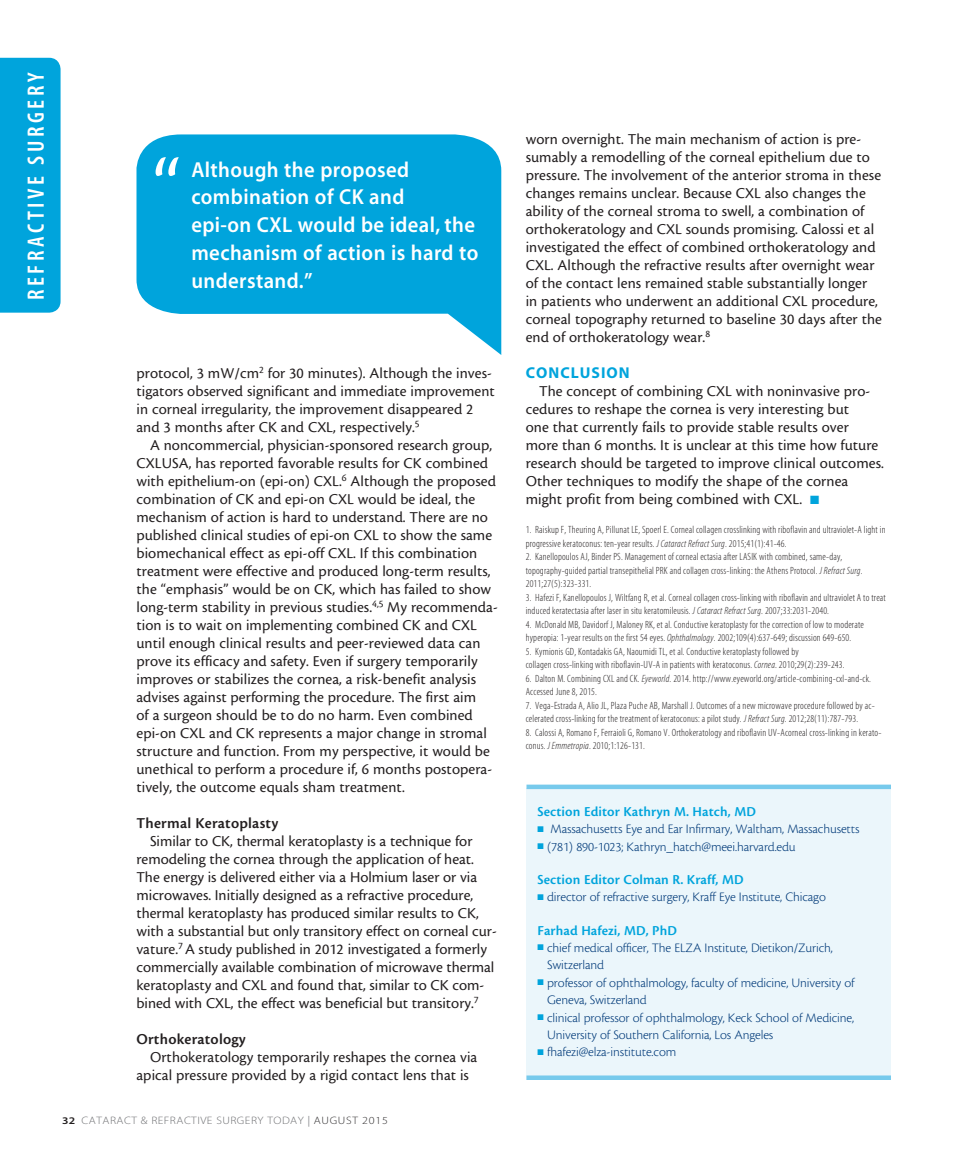
<style>
.page{position:relative;width:972px;height:1161px;background:#fff}
.page>*{position:absolute;margin:0;border:0;box-sizing:border-box;transform-origin:0 0}
.body{font:88.95px "Cronos MM 408 59";color:#fff}
.t1{font:23.7px "Myriad MM 565 300";letter-spacing:.15em;color:#fff}
.pullquote{font:21.75px/27.8px "Myriad MM 565 600";letter-spacing:.02em;color:#fff;scale:.95 1}
.body-2{font:15.75px/18px "Cronos MM 408 10";letter-spacing:.005em;color:#231f20}
.Subhead_2{font:15.75px "Cronos MM 574 10";letter-spacing:.015em;color:#231f20}
.subhead{font:15.75px "Myriad MM 700 600";letter-spacing:.065em;color:#00a4dc}
.bio_name{font:14.25px "Cronos MM 574 9";letter-spacing:.005em;color:#00a4dc}
.bio_info{font:13.5px/17.4px "Cronos MM 250 9";letter-spacing:-.01em;color:#013a79}
.t2{font:10.8px "Myriad MM 215 600";letter-spacing:.04em;color:#6c6d70;scale:1.11 1}
.footnote{font:10.5px/13.5px "Myriad MM 215 300";letter-spacing:.015em;color:#231f20}
.s1{font-family:"Myriad MM 565 600";font-size:10.2px;color:#231f20}
.s2{font-family:"Myriad MM 400 600";color:#939598}
.s3{color:#312f30}
.s4{color:#00a4dc}
.s5{font-family:"Myriad MM It 215 300"}
</style>
<div class="page">
<div style="left:0;top:58px;width:61px;height:255px;background:#00a4dc"></div>
<div style="left:526px;top:789px;width:365px;height:287px;background:#ebf6fb"></div>
<hr style="left:526px;top:785px;width:365px;height:4px;background:#77caec">
<hr style="left:526px;top:1076px;width:365px;height:4px;background:#77caec">
<svg style="left:136px;top:134px;width:365px;height:221px;fill:#00a4dc"></svg>
<h2 class="t1" style="left:25px;top:300px;width:229px;rotate:-90deg">REFRACTIVE SURGERY</h2>
<p class="body" style="left:153px;top:144px;width:30px">“</p>
<p class="pullquote" style="left:191px;top:157px;width:231px">Although the proposed combination of CK and</p>
<p class="pullquote" style="left:191px;top:212px;width:304px">epi-on CXL would be ideal, the mechanism of action is hard to understand.”</p>
<p class="body-2" style="left:136px;top:364px;width:360px">protocol, 3 mW/cm<sup>2</sup> for 30 minutes). Although the inves&shy;tigators observed significant and immediate improvement in corneal irregularity, the improvement disappeared 2 and 3 months after CK and CXL, respectively.<sup>5</sup></p>
<p class="body-2" style="left:136px;top:436px;width:363px;text-indent:14px">A noncommercial, physician-sponsored research group, CXLUSA, has reported favorable results for CK combined with epithelium-on (epi-on) CXL.<sup>6</sup> Although the proposed combination of CK and epi-on CXL would be ideal, the mechanism of action is hard to understand. There are no published clinical studies of epi-on CXL to show the same biomechanical effect as epi-off CXL. If this combination treatment were effective and produced long-term results, the “emphasis” would be on CK, which has failed to show long-term stability in previous studies.<sup>4,5</sup> My recommenda&shy;tion is to wait on implementing combined CK and CXL until enough clinical results and peer-reviewed data can prove its efficacy and safety. Even if surgery temporarily improves or stabilizes the cornea, a risk-benefit analysis advises against performing the procedure. The first aim<br>of a surgeon should be to do no harm. Even combined epi-on CXL and CK represents a major change in stromal structure and function. From my perspective, it would be unethical to perform a procedure if, 6 months postopera&shy;tively, the outcome equals sham treatment.</p>
<p class="Subhead_2" style="left:136px;top:815px;width:143px">Thermal Keratoplasty</p>
<p class="body-2" style="left:136px;top:832px;width:362px;text-indent:14px">Similar to CK, thermal keratoplasty is a technique for remodeling the cornea through the application of heat.<br>The energy is delivered either via a Holmium laser or via microwaves. Initially designed as a refractive procedure, thermal keratoplasty has produced similar results to CK, with a substantial but only transitory effect on corneal cur&shy;vature.<sup>7</sup> A study published in 2012 investigated a formerly commercially available combination of microwave thermal keratoplasty and CXL and found that, similar to CK com&shy;bined with CXL, the effect was beneficial but transitory.<sup>7</sup></p>
<p class="Subhead_2" style="left:136px;top:1031px;width:111px">Orthokeratology</p>
<p class="body-2" style="left:136px;top:1048px;width:342px;text-indent:14px">Orthokeratology temporarily reshapes the cornea via apical pressure provided by a rigid contact lens that is</p>
<p class="t2" style="left:62px;top:1115px;width:295px"><span class="s1">32</span> CATARACT &amp; REFRACTIVE SURGERY TODAY <span class="s2">|</span> <span class="s3">AUGUST 2015</span></p>
<p class="body-2" style="left:526px;top:130px;width:358px">worn overnight. The main mechanism of action is pre&shy;sumably a remodelling of the corneal epithelium due to pressure. The involvement of the anterior stroma in these changes remains unclear. Because CXL also changes the ability of the corneal stroma to swell, a combination of orthokeratology and CXL sounds promising. Calossi et al investigated the effect of combined orthokeratology and CXL. Although the refractive results after overnight wear of the contact lens remained stable substantially longer in patients who underwent an additional CXL procedure, corneal topography returned to baseline 30 days after the end of orthokeratology wear.<sup>8</sup></p>
<p class="subhead" style="left:526px;top:365px;width:106px">CONCLUSION</p>
<p class="body-2" style="left:526px;top:382px;width:360px;text-indent:14px">The concept of combining CXL with noninvasive pro&shy;cedures to reshape the cornea is very interesting but<br>one that currently fails to provide stable results over more than 6 months. It is unclear at this time how future research should be targeted to improve clinical outcomes.<br>Other techniques to modify the shape of the cornea might profit from being combined with CXL. <span class="s4">■</span></p>
<p class="footnote" style="left:526px;top:524px;width:361px">1. Raiskup F, Theuring A, Pillunat LE, Spoerl E. Corneal collagen crosslinking with riboflavin and ultraviolet-A light in progressive keratoconus: ten-year results. <span class="s5">J Cataract Refract Surg</span>. 2015;41(1):41-46.</p>
<p class="footnote" style="left:526px;top:551px;width:338px">2. Kanellopoulos AJ, Binder PS. Management of corneal ectasia after LASIK with combined, same-day, topography-guided partial transepithelial PRK and collagen cross-linking: the Athens Protocol. <span class="s5">J Refract Surg</span>.<br>2011;27(5):323-331.</p>
<p class="footnote" style="left:526px;top:591px;width:362px">3. Hafezi F, Kanellopoulos J, Wiltfang R, et al. Corneal collagen cross-linking with riboflavin and ultraviolet A to treat induced keratectasia after laser in situ keratomileusis. <span class="s5">J Cataract Refract Surg</span>. 2007;33:2031-2040.</p>
<p class="footnote" style="left:526px;top:618px;width:340px">4. McDonald MB, Davidorf J, Maloney RK, et al. Conductive keratoplasty for the correction of low to moderate hyperopia: 1-year results on the first 54 eyes. <span class="s5">Ophthalmology</span>. 2002;109(4):637-649; discussion 649-650.</p>
<p class="footnote" style="left:526px;top:645px;width:275px">5. Kymionis GD, Kontadakis GA, Naoumidi TL, et al. Conductive keratoplasty followed by</p>
<p class="footnote" style="left:526px;top:659px;width:320px">collagen cross-linking with riboflavin-UV-A in patients with keratoconus. <span class="s5">Cornea</span>. 2010;29(2):239-243.</p>
<p class="footnote" style="left:526px;top:672px;width:347px">6. Dalton M. Combining CXL and CK. <span class="s5">Eyeworld</span>. 2014. http://www.eyeworld.org/article-combining-cxl-and-ck.<br>Accessed June 8, 2015.</p>
<p class="footnote" style="left:526px;top:699px;width:350px">7. Vega-Estrada A, Alio JL, Plaza Puche AB, Marshall J. Outcomes of a new microwave procedure followed by ac&shy;celerated cross-linking for the treatment of keratoconus: a pilot study. <span class="s5">J Refract Surg</span>. 2012;28(11):787-793.</p>
<p class="footnote" style="left:526px;top:726px;width:357px">8. Calossi A, Romano F, Ferraioli G, Romano V. Orthokeratology and riboflavin UV-Acorneal cross-linking in kerato&shy;conus. <span class="s5">J Emmetropia</span>. 2010;1:126-131.</p>
<p class="bio_name" style="left:538px;top:804px;width:220px">Section Editor Kathryn M. Hatch, MD</p>
<p class="bio_info" style="left:538px;top:821px;width:323px"><span class="s4">■</span> Massachusetts Eye and Ear Infirmary, Waltham, Massachusetts</p>
<p class="bio_info" style="left:538px;top:838px;width:260px"><span class="s4">■</span> (781) 890-1023; Kathryn_hatch@meei.harvard.edu</p>
<p class="bio_name" style="left:538px;top:872px;width:208px">Section Editor Colman R. Kraff, MD</p>
<p class="bio_info" style="left:538px;top:889px;width:290px"><span class="s4">■</span> director of refractive surgery, Kraff Eye Institute, Chicago</p>
<p class="bio_name" style="left:538px;top:923px;width:141px">Farhad Hafezi, MD, PhD</p>
<p class="bio_info" style="left:547px;top:939px;width:287px;text-indent:-10px"><span class="s4">■</span> chief medical officer, The ELZA Institute, Dietikon/Zurich,<br>Switzerland</p>
<p class="bio_info" style="left:547px;top:974px;width:309px;text-indent:-10px"><span class="s4">■</span> professor of ophthalmology, faculty of medicine, University of<br>Geneva, Switzerland</p>
<p class="bio_info" style="left:547px;top:1009px;width:308px;text-indent:-10px"><span class="s4">■</span> clinical professor of ophthalmology, Keck School of Medicine,<br>University of Southern California, Los Angeles</p>
<p class="bio_info" style="left:538px;top:1044px;width:140px"><span class="s4">■</span> fhafezi@elza-institute.com</p>
</div>
